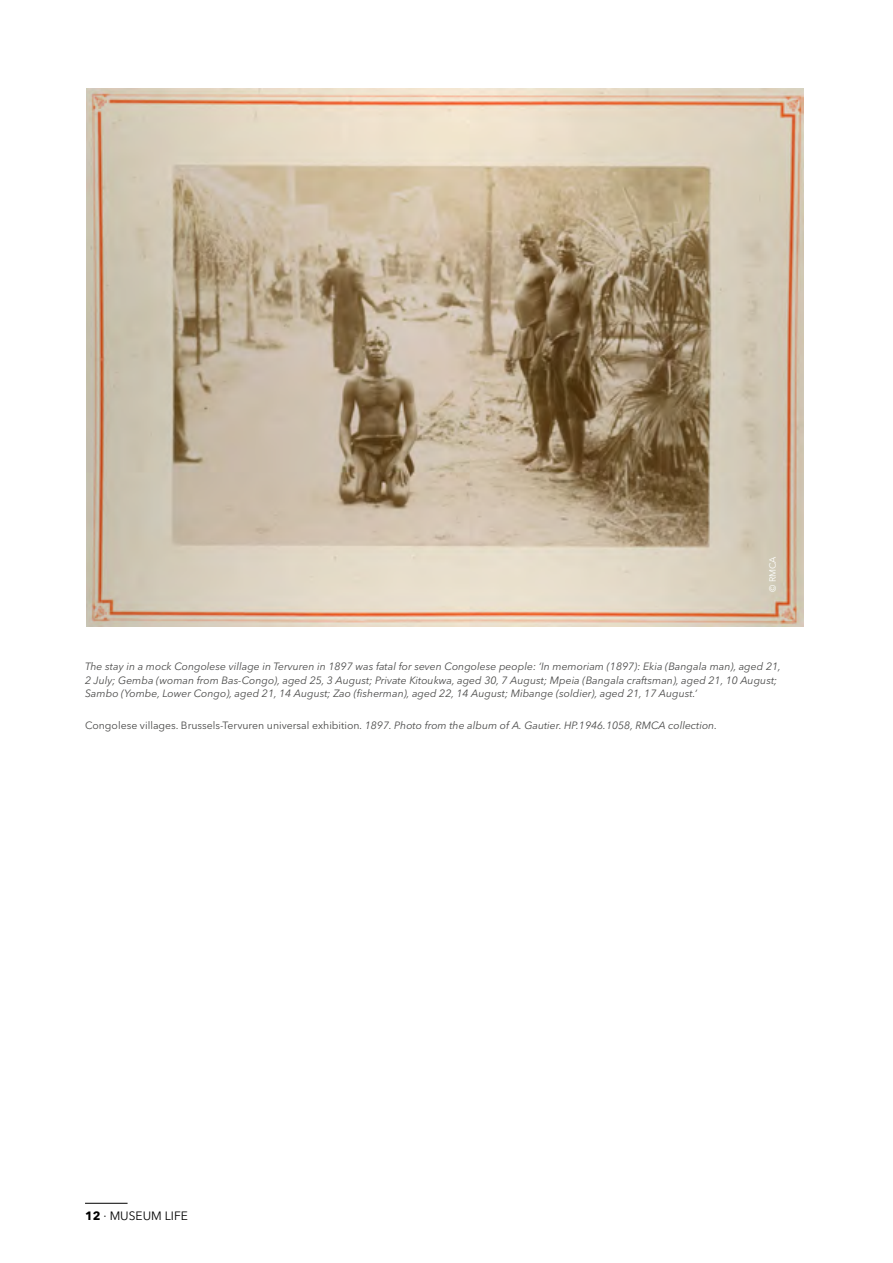
<style>
.page{position:relative;width:893px;height:1263px;background:#fff}
.page>*{position:absolute;margin:0;border:0;box-sizing:border-box;transform-origin:0 0}
.t1{font:12px "Avenir Next LT Pro";color:#000}
.legende_photo{font:italic 10.5px/13.5px "Avenir Next LT Pro";color:#4a4a49}
.t2{font:9px "Avenir Next LT Pro";color:#fff}
.s1{font-style:normal}
.s2{font-weight:700}
</style>
<div class="page">
<hr style="left:85px;top:1203px;width:43px;height:1px;background:#000">
<img style="left:86px;top:89px;width:718px;height:537px">
<p class="t2" style="left:767px;top:592px;width:37px;rotate:-90deg">© RMCA</p>
<p class="legende_photo" style="left:85px;top:660px;width:697px">The stay in a mock Congolese village in Tervuren in 1897 was fatal for seven Congolese people: ‘In memoriam (1897): Ekia (Bangala man), aged 21,<br>2 July; Gemba (woman from Bas-Congo), aged 25, 3 August; Private Kitoukwa, aged 30, 7 August; Mpeia (Bangala craftsman), aged 21, 10 August;<br>Sambo (Yombe, Lower Congo), aged 21, 14 August; Zao (fisherman), aged 22, 14 August; Mibange (soldier), aged 21, 17 August.’</p>
<p class="legende_photo" style="left:85px;top:718px;width:634px"><span class="s1">Congolese villages. Brussels-Tervuren universal exhibition</span>. 1897. Photo from the album of A. Gautier. HP.1946.1058, RMCA collection.</p>
<p class="t1" style="left:85px;top:1209px;width:104px"><span class="s2">12</span> · MUSEUM LIFE</p>
</div>
